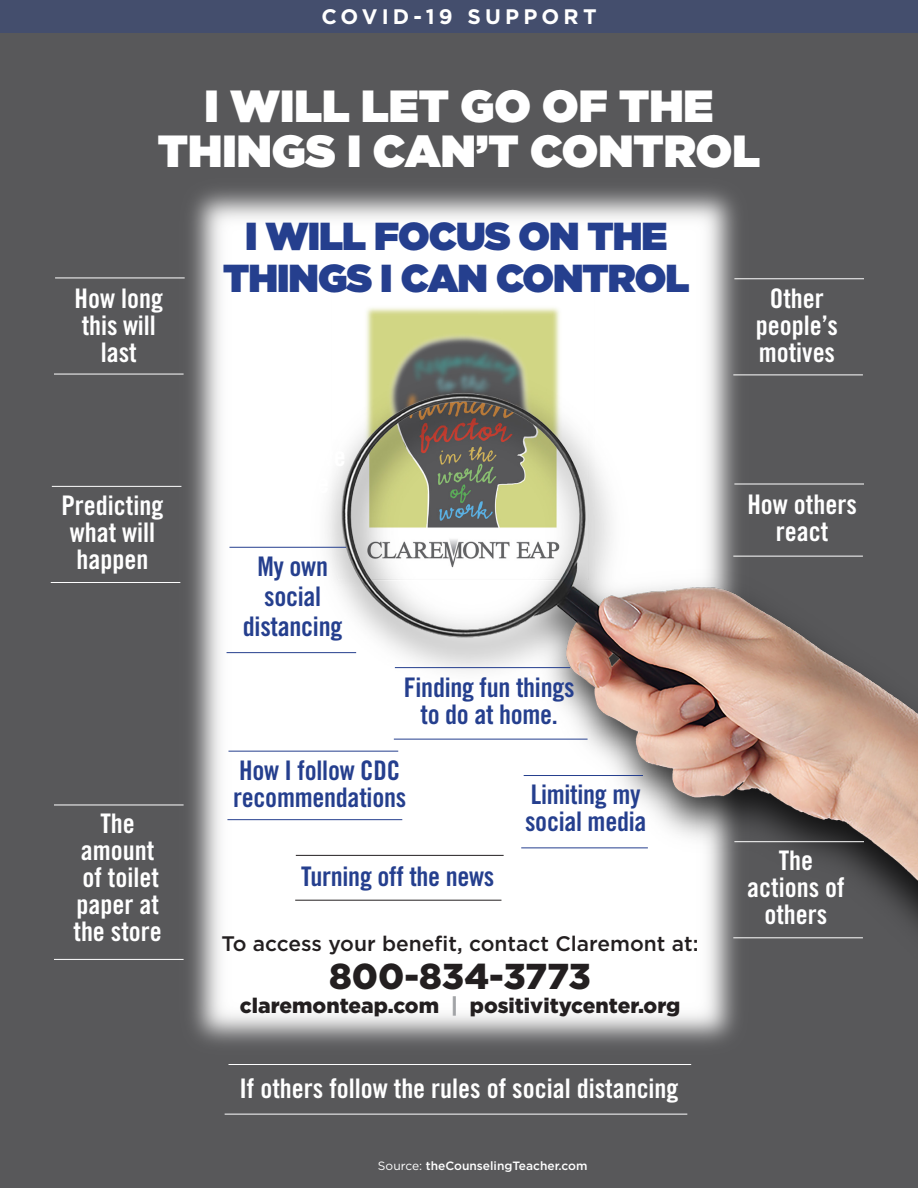
<style>
.page{position:relative;width:918px;height:1188px;background:#fff}
.page>*{position:absolute;margin:0;border:0;box-sizing:border-box;transform-origin:0 0}
.t1{font:900 45px "Gotham";color:#fff}
.t2{font:900 39px "Gotham";letter-spacing:-.025em;color:#253f8e}
.t3{font:900 36px "Gotham";color:#231f20}
.t4{font:27px/27px "Trade Gothic Bold Cond Twenty";color:#fff;text-align:center}
.t5{font:27px/27px "Trade Gothic Bold Cond Twenty";letter-spacing:-.01em;color:#253f8e}
.t6{font:500 21px "Gotham";color:#231f20}
.t7{font:900 21px "Gotham";color:#231f20}
.t8{font:700 21px "Gotham";letter-spacing:.2em;color:#fff}
.t9{font:500 12px "Gotham";color:#fff}
.s1{color:#a1a3a6}
.s2{font-weight:400}
</style>
<div class="page">
<img style="left:0;top:32px;width:918px;height:1156px">
<div style="left:0;top:0;width:918px;height:32px;background:#444e6d"></div>
<img style="left:290px;top:292px;width:628px;height:673px">
<hr style="left:55px;top:278px;width:130px;height:1px;background:#fff">
<hr style="left:54px;top:374px;width:130px;height:1px;background:#fff">
<hr style="left:52px;top:486px;width:129px;height:1px;background:#fff">
<hr style="left:51px;top:582px;width:129px;height:1px;background:#fff">
<hr style="left:54px;top:805px;width:130px;height:1px;background:#fff">
<hr style="left:54px;top:959px;width:130px;height:1px;background:#fff">
<hr style="left:734px;top:278px;width:130px;height:1px;background:#fff">
<hr style="left:733px;top:375px;width:130px;height:1px;background:#fff">
<hr style="left:734px;top:484px;width:130px;height:1px;background:#fff">
<hr style="left:733px;top:556px;width:130px;height:1px;background:#fff">
<hr style="left:734px;top:841px;width:130px;height:1px;background:#fff">
<hr style="left:733px;top:937px;width:130px;height:1px;background:#fff">
<hr style="left:228px;top:1064px;width:463px;height:1px;background:#fff">
<hr style="left:225px;top:1114px;width:462px;height:1px;background:#fff">
<hr style="left:230px;top:547px;width:116px;height:1px;background:#253f8e">
<hr style="left:227px;top:652px;width:129px;height:1px;background:#253f8e">
<hr style="left:395px;top:667px;width:175px;height:1px;background:#253f8e">
<hr style="left:394px;top:739px;width:194px;height:1px;background:#253f8e">
<hr style="left:228px;top:751px;width:170px;height:1px;background:#253f8e">
<hr style="left:227px;top:819px;width:175px;height:1px;background:#253f8e">
<hr style="left:524px;top:775px;width:119px;height:1px;background:#253f8e">
<hr style="left:521px;top:848px;width:127px;height:1px;background:#253f8e">
<hr style="left:296px;top:855px;width:208px;height:1px;background:#231f20">
<hr style="left:295px;top:900px;width:206px;height:1px;background:#231f20">
<p class="t8" style="left:321px;top:3px;width:277px">COVID-19 SUPPORT</p>
<p class="t1" style="left:204px;top:74px;width:511px">I WILL LET GO OF THE</p>
<p class="t1" style="left:158px;top:119px;width:604px">THINGS I CAN’T CONTROL</p>
<p class="t4" style="left:75px;top:285px;width:90px">How long</p>
<p class="t4" style="left:82px;top:312px;width:76px">this will</p>
<p class="t4" style="left:101px;top:339px;width:37px">last</p>
<p class="t4" style="left:61px;top:492px;width:103px">Predicting</p>
<p class="t4" style="left:70px;top:519px;width:87px">what will</p>
<p class="t4" style="left:76px;top:546px;width:73px">happen</p>
<p class="t4" style="left:100px;top:809px;width:36px">The</p>
<p class="t4" style="left:81px;top:836px;width:75px">amount</p>
<p class="t4" style="left:82px;top:863px;width:78px">of toilet</p>
<p class="t4" style="left:77px;top:890px;width:84px">paper at</p>
<p class="t4" style="left:73px;top:917px;width:90px">the store</p>
<p class="t2" style="left:245px;top:208px;width:424px">I WILL FOCUS ON THE</p>
<p class="t2" style="left:223px;top:250px;width:468px">THINGS I CAN CONTROL</p>
<p class="t4" style="left:770px;top:285px;width:55px">Other</p>
<p class="t4" style="left:756px;top:312px;width:83px">people’s</p>
<p class="t4" style="left:759px;top:339px;width:78px">motives</p>
<p class="t5" style="left:257px;top:552px;width:72px">My own</p>
<p class="t5" style="left:264px;top:582px;width:59px">social</p>
<p class="t5" style="left:243px;top:612px;width:101px">distancing</p>
<p class="t5" style="left:404px;top:673px;width:172px;text-align:center">Finding fun things to do at home.</p>
<p class="t5" style="left:233px;top:757px;width:175px">How I follow CDC recommendations</p>
<p class="t5" style="left:301px;top:863px;width:195px">Turning off the news</p>
<p class="t5" style="left:531px;top:781px;width:111px">Limiting my</p>
<p class="t5" style="left:525px;top:808px;width:123px">social media</p>
<p class="t6" style="left:222px;top:930px;width:479px">To access your benefit, contact Claremont at:</p>
<p class="t3" style="left:329px;top:952px;width:263px">800-834-3773</p>
<p class="t7" style="left:240px;top:991px;width:442px">claremonteap.com <span class="s1">|</span> positivitycenter.org</p>
<p class="t4" style="left:239px;top:1075px;width:441px">If others follow the rules of social distancing</p>
<p class="t9" style="left:378px;top:1157px;width:211px"><span class="s2">Source:</span> theCounselingTeacher.com</p>
<p class="t4" style="left:747px;top:491px;width:111px">How others</p>
<p class="t4" style="left:776px;top:518px;width:54px">react</p>
<p class="t4" style="left:779px;top:846px;width:36px">The</p>
<p class="t4" style="left:747px;top:873px;width:99px">actions of others</p>
</div>
